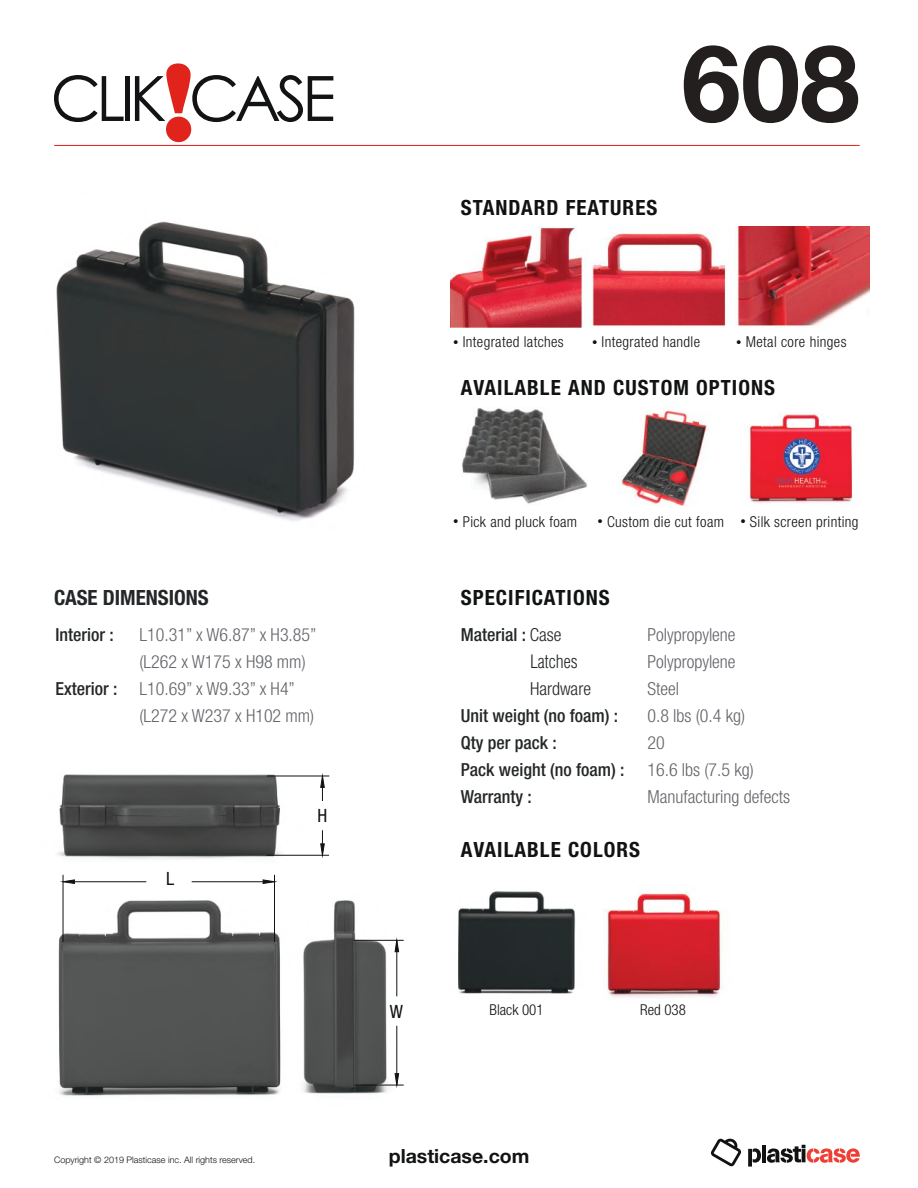
<style>
.page{position:relative;width:918px;height:1188px;background:#fff}
.page>*{position:absolute;margin:0;border:0;box-sizing:border-box;transform-origin:0 0}
.t1{font:700 106.8px "Helvetica Neue";color:#241f1f}
.t2{font:700 condensed 21px "Helvetica Neue LT Std";letter-spacing:.05em;color:#111213}
.t3{font:700 condensed 21px "Helvetica Neue LT Std";color:#242728}
.t4{font:700 19.5px "Helvetica Neue LT Std";color:#111213}
.t5{font:condensed 18.3px "Helvetica Neue LT Std";color:#111213}
.t6{font:300 condensed 18px/27px "Helvetica Neue LT Std";color:#63656a}
.t7{font:500 condensed 18px/27px "Helvetica Neue LT Std";color:#242728}
.t8{font:300 condensed 18px "Helvetica Neue LT Std";color:#242728}
.t9{font:300 condensed 18px "Helvetica LT Std";color:#242728}
.t10{font:300 condensed 15px "Helvetica Neue LT Std";letter-spacing:.025em;color:#111213}
.t11{font:300 condensed 15px "Helvetica Neue LT Std";color:#111213}
.t12{font:300 9px "Helvetica Neue LT Std";color:#111213}
.s1{font-size:10.8px}
.s2{font-weight:300}
</style>
<div class="page">
<img style="left:57px;top:773px;width:344px;height:323px">
<hr style="left:54px;top:145px;width:806px;height:1px;background:#e0231b">
<svg style="left:748px;top:1148px;width:13px;height:19px"></svg>
<hr style="left:762px;top:1145px;width:4px;height:17px;background:#111213">
<svg style="left:767px;top:1145px;width:93px;height:18px"></svg>
<svg style="left:711px;top:1139px;width:30px;height:27px"></svg>
<svg style="left:395px;top:941px;width:4px;height:11px"></svg>
<hr style="left:354px;top:940px;width:50px;height:1px;background:#111213">
<hr style="left:397px;top:1026px;width:1px;height:59px;background:#111213">
<hr style="left:397px;top:940px;width:1px;height:56px;background:#111213">
<svg style="left:395px;top:1073px;width:4px;height:12px"></svg>
<hr style="left:355px;top:1085px;width:49px;height:1px;background:#111213">
<hr style="left:63px;top:875px;width:1px;height:67px;background:#111213">
<hr style="left:74px;top:881px;width:72px;height:1px;background:#111213">
<svg style="left:62px;top:880px;width:13px;height:4px"></svg>
<hr style="left:274px;top:875px;width:1px;height:67px;background:#111213">
<hr style="left:192px;top:881px;width:71px;height:1px;background:#111213">
<svg style="left:263px;top:880px;width:13px;height:4px"></svg>
<svg style="left:320px;top:777px;width:5px;height:24px"></svg>
<svg style="left:320px;top:830px;width:5px;height:25px"></svg>
<hr style="left:266px;top:855px;width:63px;height:1px;background:#111213">
<hr style="left:267px;top:776px;width:62px;height:1px;background:#111213">
<img style="left:450px;top:226px;width:419px;height:101px">
<svg style="left:54px;top:75px;width:70px;height:47px"></svg>
<div style="left:125px;top:76px;width:5px;height:45px;background:#121314"></div>
<svg style="left:135px;top:63px;width:198px;height:79px"></svg>
<img style="left:462px;top:405px;width:397px;height:101px">
<img style="left:56px;top:221px;width:299px;height:300px">
<img style="left:458px;top:891px;width:118px;height:103px">
<img style="left:604px;top:891px;width:118px;height:107px">
<h1 class="t1" style="left:682px;top:0;width:180px">608</h1>
<p class="t2" style="left:461px;top:195px;width:198px">STANDARD FEATURES</p>
<p class="t10" style="left:453px;top:333px;width:112px"><span class="s1">•</span> Integrated latches</p>
<p class="t10" style="left:592px;top:333px;width:110px"><span class="s1">•</span> Integrated handle</p>
<p class="t10" style="left:736px;top:333px;width:112px"><span class="s1">•</span> Metal core hinges</p>
<p class="t2" style="left:461px;top:375px;width:316px">AVAILABLE AND CUSTOM OPTIONS</p>
<p class="t3" style="left:54px;top:585px;width:156px">CASE DIMENSIONS</p>
<p class="t7" style="left:55px;top:621px;width:60px">Interior :</p>
<p class="t6" style="left:140px;top:621px;width:178px">L10.31” x W6.87” x H3.85” (L262 x W175 x H98 mm)<br>L10.69” x W9.33” x H4” (L272 x W237 x H102 mm)</p>
<p class="t7" style="left:55px;top:675px;width:63px">Exterior :</p>
<p class="t5" style="left:166px;top:868px;width:10px">L</p>
<p class="t5" style="left:318px;top:805px;width:11px">H</p>
<p class="t10" style="left:453px;top:513px;width:126px"><span class="s1">•</span> Pick and pluck foam</p>
<p class="t10" style="left:597px;top:513px;width:263px"><span class="s1">•</span> Custom die cut foam <span class="s1">•</span> Silk screen printing</p>
<p class="t2" style="left:461px;top:585px;width:150px">SPECIFICATIONS</p>
<p class="t7" style="left:461px;top:621px;width:102px">Material : <span class="s2">Case</span></p>
<p class="t9" style="left:530px;top:650px;width:49px">Latches</p>
<p class="t8" style="left:530px;top:678px;width:63px">Hardware</p>
<p class="t7" style="left:461px;top:702px;width:165px">Unit weight (no foam) :<br>Qty per pack :<br>Pack weight (no foam) :<br>Warranty :</p>
<p class="t6" style="left:647px;top:621px;width:144px">Polypropylene<br>Polypropylene<br>Steel<br>0.8 lbs (0.4 kg)<br>20<br>16.6 lbs (7.5 kg)<br>Manufacturing defects</p>
<p class="t2" style="left:461px;top:836px;width:181px">AVAILABLE COLORS</p>
<p class="t5" style="left:390px;top:1001px;width:15px">W</p>
<p class="t11" style="left:490px;top:1001px;width:56px">Black 001</p>
<p class="t10" style="left:640px;top:1001px;width:47px">Red 038</p>
<p class="t12" style="left:54px;top:1154px;width:203px">Copyright © 2019 Plasticase inc. All rights reserved.</p>
<p class="t4" style="left:389px;top:1144px;width:142px">plasticase.com</p>
</div>
